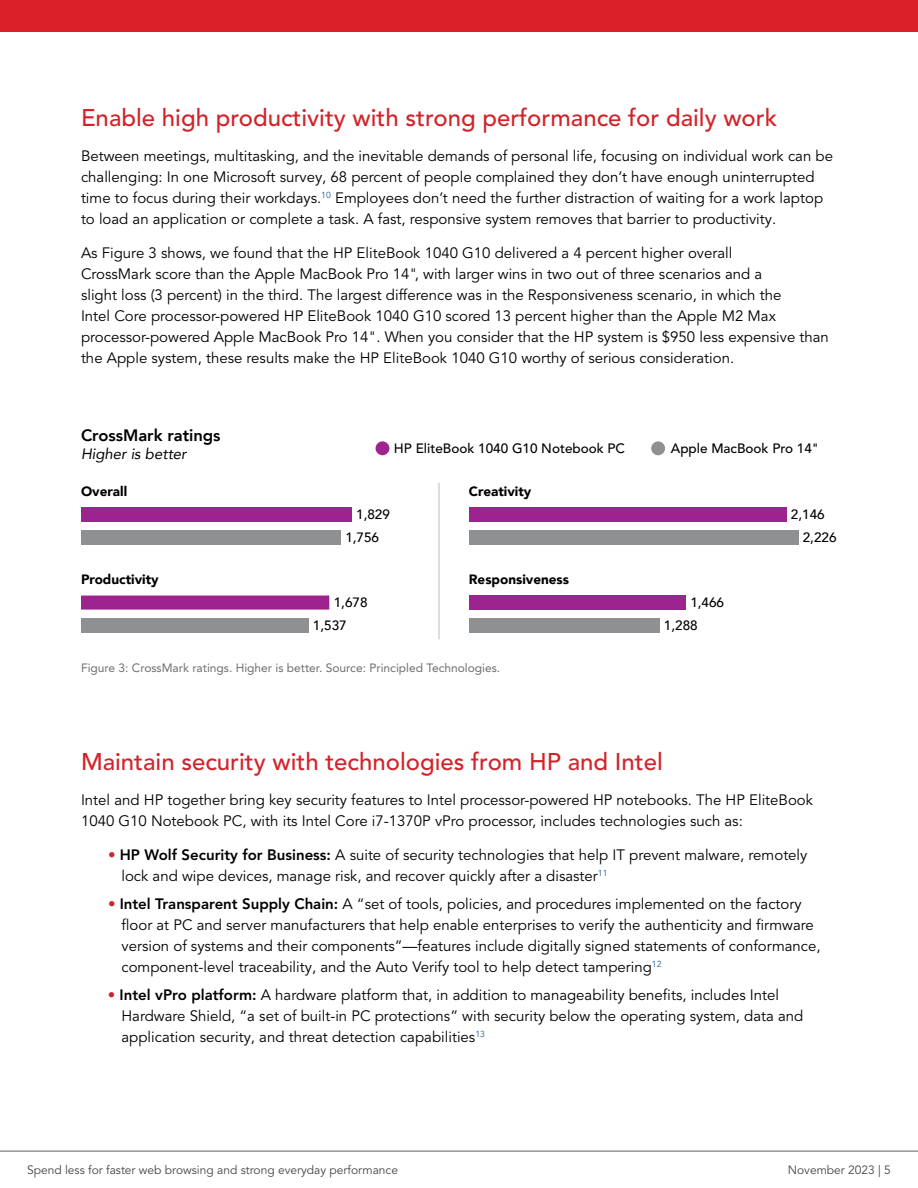
<style>
.page{position:relative;width:918px;height:1188px;background:#fff}
.page>*{position:absolute;margin:0;border:0;box-sizing:border-box;transform-origin:0 0}
.t1{font:500 24px "Avenir LT Pro";color:#d2232a}
.t2{font:800 16.5px "Avenir";color:#000}
.t3{font:15px/21px "Avenir LT Pro";color:#000}
.t4{font:italic 15px "Avenir";color:#000}
.t5{font:500 13.5px "Avenir LT Pro";color:#000}
.t6{font:900 13.5px "Avenir";color:#000}
.t7{font:500 13.5px/22.8px "Avenir";color:#000}
.t8{font:12px "Avenir LT Pro";color:#464547}
.t9{font:12px "Avenir LT Pro";color:#6d6e71}
.s1{color:#d2232a}
.s2{font-weight:800}
</style>
<div class="page">
<div style="left:81px;top:530px;width:260px;height:14px;background:#8f9092"></div>
<div style="left:81px;top:507px;width:271px;height:14px;background:#9d248e"></div>
<div style="left:81px;top:618px;width:227px;height:14px;background:#8f9092"></div>
<div style="left:81px;top:596px;width:248px;height:14px;background:#9d248e"></div>
<div style="left:469px;top:530px;width:329px;height:14px;background:#8f9092"></div>
<div style="left:469px;top:507px;width:317px;height:14px;background:#9d248e"></div>
<div style="left:469px;top:618px;width:190px;height:14px;background:#8f9092"></div>
<div style="left:469px;top:596px;width:217px;height:14px;background:#9d248e"></div>
<hr style="left:438px;top:483px;width:2px;height:156px;background:#d2d3d3">
<div style="left:376px;top:441px;width:13px;height:14px;background:#9d248e;border-radius:50%"></div>
<div style="left:651px;top:441px;width:14px;height:14px;background:#8f9092;border-radius:50%"></div>
<hr style="left:0;top:1151px;width:918px;height:1px;background:#616264">
<div style="left:0;top:0;width:918px;height:32px;background:#da2128"></div>
<h1 class="t1" style="left:81px;top:104px;width:698px">Enable high productivity with strong performance for daily work</h1>
<p class="t3" style="left:81px;top:145px;width:754px">Between meetings, multitasking, and the inevitable demands of personal life, focusing on individual work can be challenging: In one Microsoft survey, 68 percent of people complained they don’t have enough uninterrupted time to focus during their workdays.<sup>10</sup> Employees don’t need the further distraction of waiting for a work laptop to load an application or complete a task. A fast, responsive system removes that barrier to productivity.</p>
<p class="t3" style="left:81px;top:243px;width:749px">As Figure 3 shows, we found that the HP EliteBook 1040 G10 delivered a 4 percent higher overall<br>CrossMark score than the Apple MacBook Pro 14", with larger wins in two out of three scenarios and a<br>slight loss (3 percent) in the third. The largest difference was in the Responsiveness scenario, in which the<br>Intel Core processor‑powered HP EliteBook 1040 G10 scored 13 percent higher than the Apple M2 Max processor‑powered Apple MacBook Pro 14". When you consider that the HP system is $950 less expensive than the Apple system, these results make the HP EliteBook 1040 G10 worthy of serious consideration.</p>
<p class="t2" style="left:81px;top:423px;width:141px">CrossMark ratings</p>
<p class="t4" style="left:81px;top:445px;width:107px">Higher is better</p>
<p class="t6" style="left:81px;top:479px;width:48px">Overall</p>
<p class="t6" style="left:81px;top:568px;width:79px">Productivity</p>
<p class="t5" style="left:394px;top:441px;width:233px">HP EliteBook 1040 G10 Notebook PC</p>
<p class="t5" style="left:671px;top:441px;width:150px">Apple MacBook Pro 14"</p>
<p class="t7" style="left:345px;top:502px;width:46px;text-indent:11px">1,829<br>1,756</p>
<p class="t7" style="left:313px;top:590px;width:56px;text-indent:21px">1,678<br>1,537</p>
<p class="t6" style="left:469px;top:479px;width:64px">Creativity</p>
<p class="t6" style="left:469px;top:568px;width:102px">Responsiveness</p>
<p class="t7" style="left:664px;top:590px;width:62px;text-indent:26px">1,466<br>1,288</p>
<p class="t7" style="left:803px;top:502px;width:35px;text-indent:-12px">2,146<br>2,226</p>
<p class="t9" style="left:81px;top:661px;width:421px">Figure 3: CrossMark ratings. Higher is better. Source: Principled Technologies.</p>
<h1 class="t1" style="left:81px;top:748px;width:583px">Maintain security with technologies from HP and Intel</h1>
<p class="t3" style="left:81px;top:789px;width:734px">Intel and HP together bring key security features to Intel processor-powered HP notebooks. The HP EliteBook<br>1040 G10 Notebook PC, with its Intel Core i7-1370P vPro processor, includes technologies such as:</p>
<p class="t3" style="left:122px;top:845px;width:687px;text-indent:-14px"><span class="s1">•</span> <span class="s2">HP Wolf Security for Business:</span> A suite of security technologies that help IT prevent malware, remotely lock and wipe devices, manage risk, and recover quickly after a disaster<sup>11</sup></p>
<p class="t3" style="left:122px;top:894px;width:701px;text-indent:-14px"><span class="s1">•</span> <span class="s2">Intel Transparent Supply Chain:</span> A “set of tools, policies, and procedures implemented on the factory floor at PC and server manufacturers that help enable enterprises to verify the authenticity and firmware version of systems and their components”—features include digitally signed statements of conformance, component-level traceability, and the Auto Verify tool to help detect tampering<sup>12</sup></p>
<p class="t3" style="left:121px;top:984px;width:683px;text-indent:-14px"><span class="s1">•</span> <span class="s2">Intel vPro platform:</span> A hardware platform that, in addition to manageability benefits, includes Intel<br>Hardware Shield, “a set of built-in PC protections” with security below the operating system, data and application security, and threat detection capabilities<sup>13</sup></p>
<p class="t8" style="left:27px;top:1163px;width:373px">Spend less for faster web browsing and strong everyday performance</p>
<p class="t8" style="left:788px;top:1163px;width:105px">November 2023 | 5</p>
</div>
